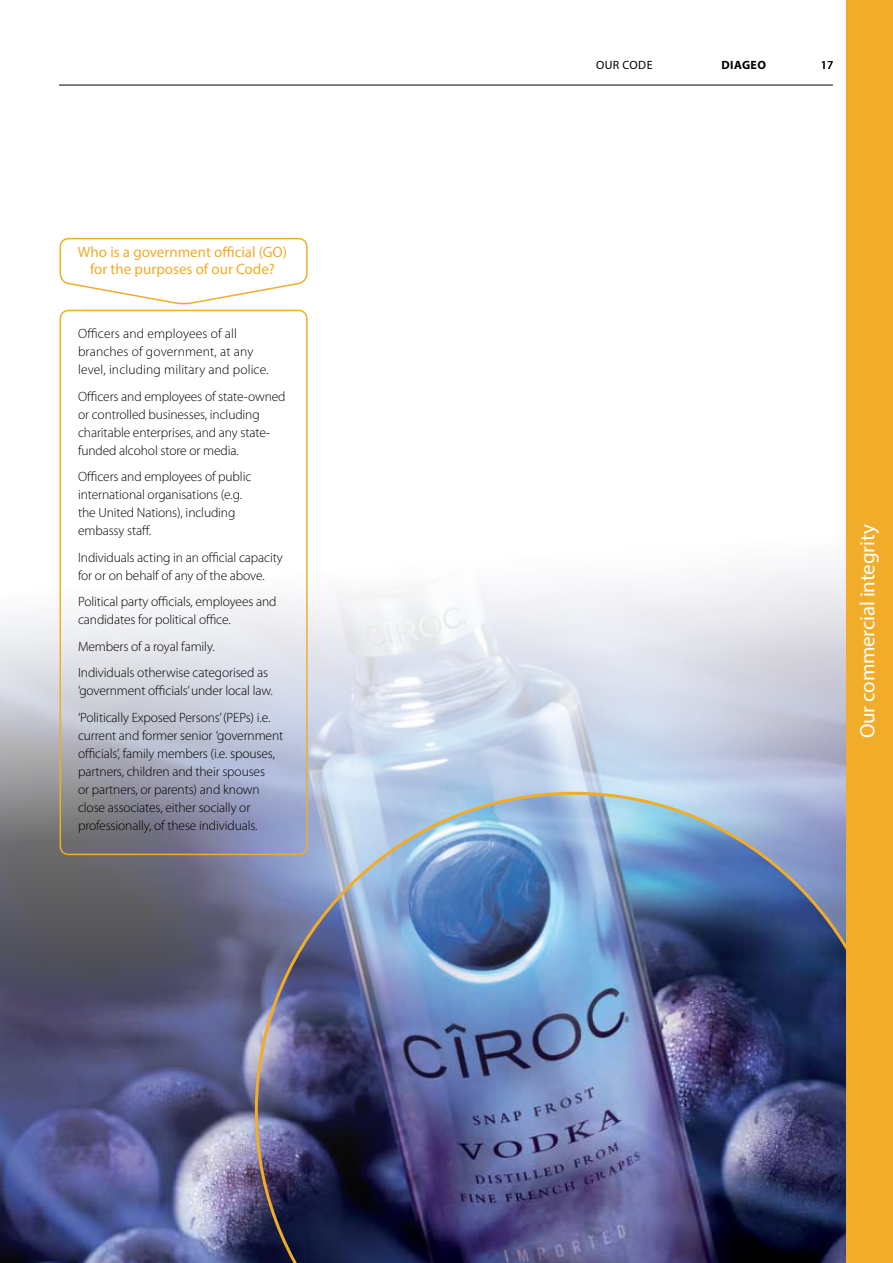
<style>
.page{position:relative;width:893px;height:1263px;background:#fff}
.page>*{position:absolute;margin:0;border:0;box-sizing:border-box;transform-origin:0 0}
.t1{font:21px "Myriad Pro";letter-spacing:-.01em;color:#fff}
.t2{font:15px/16.5px "Myriad Pro";color:#f1ac2a;text-align:center}
.t3{font:300 13.5px/18px "Myriad Pro";letter-spacing:-.01em;color:#000}
.t4{font:300 13.5px/18px "Myriad Pro";letter-spacing:.01em;color:#000}
.t5{font:12px "Myriad Pro";letter-spacing:.035em;color:#000}
.t6{font:700 12px "Myriad Pro";letter-spacing:.035em;color:#000}
</style>
<div class="page">
<img style="left:0;top:523px;width:846px;height:740px">
<img style="left:255px;top:792px;width:591px;height:471px">
<hr style="left:59px;top:85px;width:774px;height:1px;background:#000">
<div style="left:846px;top:0;width:47px;height:1263px;background:#f1ac2a"></div>
<svg style="left:59px;top:237px;width:249px;height:68px"></svg>
<div style="left:60px;top:310px;width:248px;height:545px;border:2px solid #f1ac2a;border-radius:9px"></div>
<p class="t2" style="left:78px;top:244px;width:211px">Who is a government official (GO) for the purposes of our Code?</p>
<p class="t4" style="left:78px;top:325px;width:192px">Officers and employees of all branches of government, at any level, including military and police.</p>
<p class="t3" style="left:78px;top:388px;width:209px">Officers and employees of state-owned or controlled businesses, including charitable enterprises, and any state&shy;funded alcohol store or media.</p>
<p class="t3" style="left:78px;top:468px;width:175px">Officers and employees of public international organisations (e.g. the United Nations), including embassy staff.</p>
<p class="t3" style="left:78px;top:549px;width:206px">Individuals acting in an official capacity for or on behalf of any of the above.</p>
<p class="t3" style="left:78px;top:593px;width:200px">Political party officials, employees and candidates for political office.</p>
<p class="t3" style="left:78px;top:633px;width:192px;line-height:26.5px">Members of a royal family.<br>Individuals otherwise categorised as</p>
<p class="t3" style="left:78px;top:678px;width:196px;line-height:26.5px">‘government officials’ under local law. ‘Politically Exposed Persons’ (PEPs) i.e.</p>
<p class="t3" style="left:78px;top:726px;width:207px">current and former senior ‘government officials’, family members (i.e. spouses, partners, children and their spouses<br>or partners, or parents) and known close associates, either socially or professionally, of these individuals.</p>
<p class="t5" style="left:596px;top:57px;width:58px">OUR CODE</p>
<p class="t6" style="left:721px;top:57px;width:46px">DIAGEO</p>
<p class="t5" style="left:821px;top:57px;width:14px">17</p>
<h1 class="t1" style="left:854px;top:738px;width:215px;rotate:-90deg">Our commercial integrity</h1>
</div>
